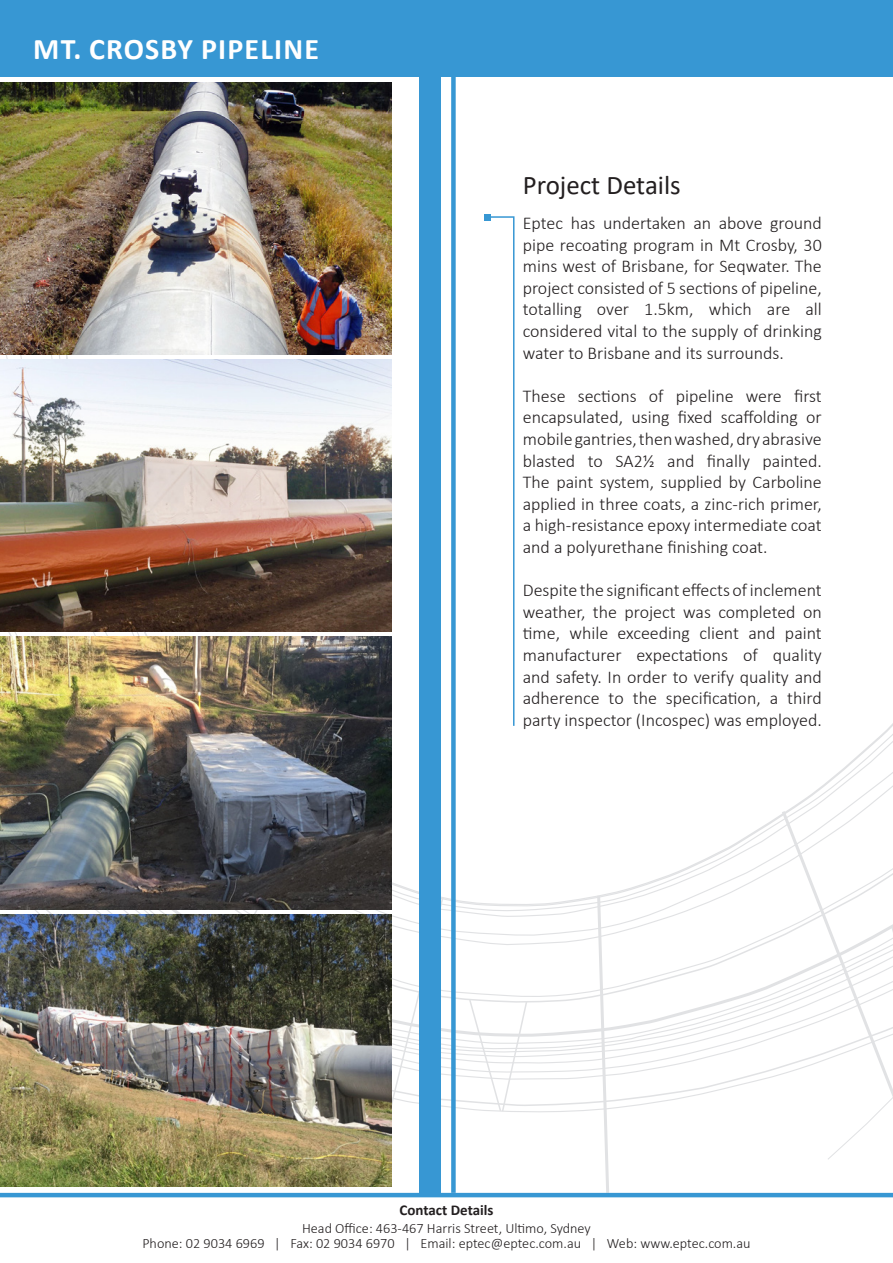
<style>
.page{position:relative;width:893px;height:1263px;background:#fff}
.page>*{position:absolute;margin:0;border:0;box-sizing:border-box;transform-origin:0 0}
.t1{font:700 30px "Calibri";letter-spacing:.04em;color:#fff}
.t2{font:27px "Calibri";color:#231f20}
.t3{font:300 18px/21.6px "Calibri";color:#231f20;text-align:justify}
.t4{font:700 15px "Calibri";color:#231f20}
.t5{font:300 14.25px/15px "Calibri";color:#231f20;text-align:center}
</style>
<div class="page">
<svg style="left:391px;top:747px;width:502px;height:366px"></svg>
<svg style="left:595px;top:808px;width:298px;height:385px"></svg>
<svg style="left:0;top:793px;width:528px;height:374px"></svg>
<img style="left:0;top:360px;width:391px;height:272px">
<img style="left:0;top:637px;width:391px;height:272px">
<img style="left:0;top:914px;width:391px;height:272px">
<img style="left:0;top:83px;width:391px;height:272px">
<div style="left:0;top:0;width:893px;height:77px;background:#3797d3"></div>
<hr style="left:0;top:1193px;width:893px;height:4px;background:#3797d3">
<div style="left:451px;top:77px;width:5px;height:1116px;background:#3797d3"></div>
<div style="left:419px;top:77px;width:22px;height:1116px;background:#3797d3"></div>
<svg style="left:485px;top:214px;width:30px;height:512px"></svg>
<h1 class="t1" style="left:33px;top:28px;width:287px">MT. CROSBY PIPELINE</h1>
<h2 class="t2" style="left:523px;top:166px;width:160px">Project Details</h2>
<p class="t3" style="left:523px;top:212px;width:301px">Eptec has undertaken an above ground pipe recoating program in Mt Crosby, 30 mins west of Brisbane, for Seqwater. The project consisted of 5 sections of pipeline, totalling over 1.5km, which are all considered vital to the supply of drinking water to Brisbane and its surrounds.</p>
<p class="t3" style="left:523px;top:385px;width:301px">These sections of pipeline were first encapsulated, using fixed scaffolding or mobile gantries, then washed, dry abrasive blasted to SA2½ and finally painted.<br>The paint system, supplied by Carboline applied in three coats, a zinc-rich primer, a high-resistance epoxy intermediate coat and a polyurethane finishing coat.</p>
<p class="t3" style="left:523px;top:579px;width:301px">Despite the significant effects of inclement weather, the project was completed on time, while exceeding client and paint manufacturer expectations of quality and safety. In order to verify quality and adherence to the specification, a third party inspector (Incospec) was employed.</p>
<p class="t4" style="left:399px;top:1200px;width:95px">Contact Details</p>
<p class="t5" style="left:142px;top:1220px;width:610px">Head Office: 463-467 Harris Street, Ultimo, Sydney<br>Phone: 02 9034 6969 | Fax: 02 9034 6970 | Email: eptec@eptec.com.au | Web: www.eptec.com.au</p>
</div>
